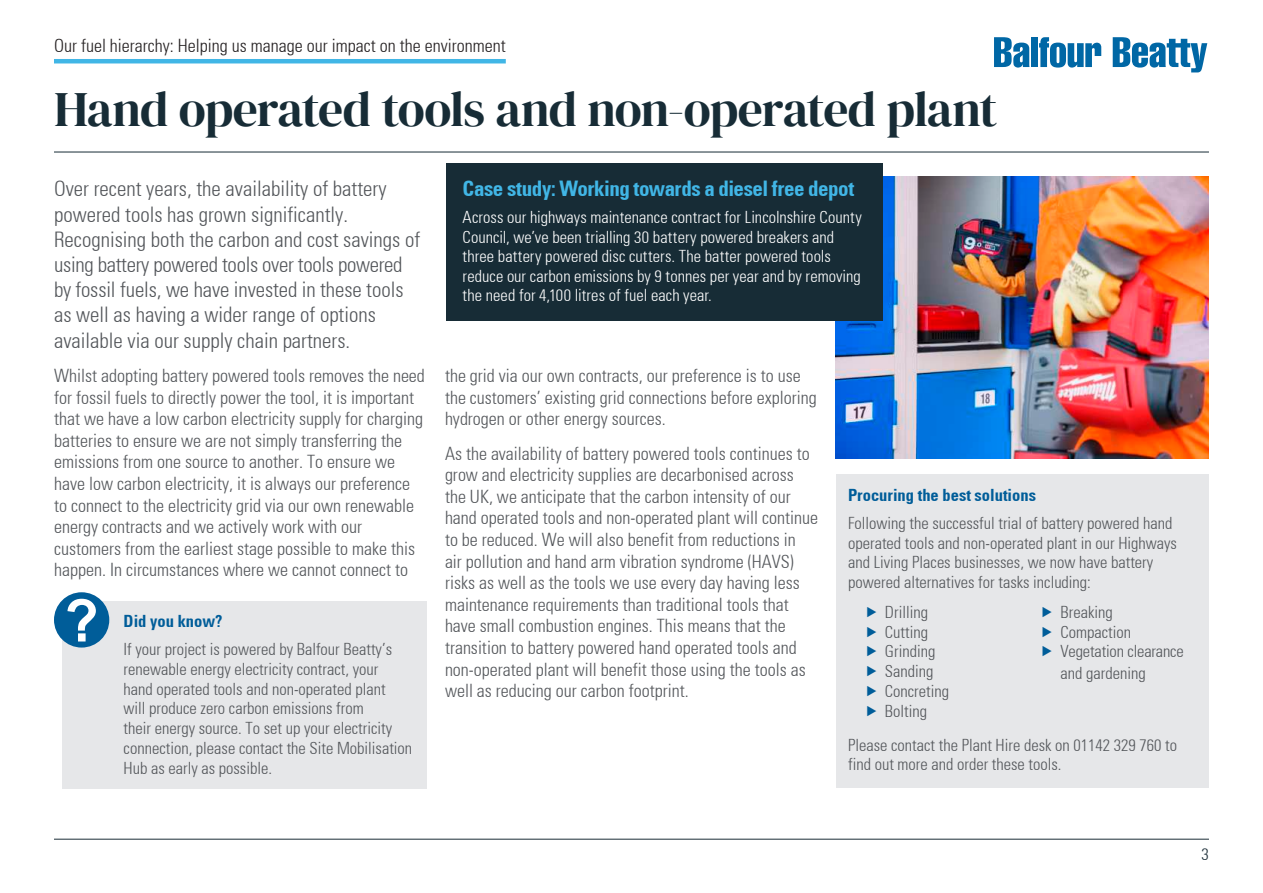
<style>
.page{position:relative;width:1263px;height:893px;background:#fff}
.page>*{position:absolute;margin:0;border:0;box-sizing:border-box;transform-origin:0 0}
.t1{font:49.5px "DM Serif Display";letter-spacing:-.025em;color:#172c36}
.t2{font:300 condensed 21px/25.2px "Univers";color:#53565a}
.t3{font:700 condensed 21px "Univers";letter-spacing:-.025em;color:#41b6e6}
.t4{font:300 condensed 18px/21.6px "Univers";color:#53565a}
.t5{font:300 condensed 18px "Univers";color:#231f20}
.t6{font:300 condensed 16.5px/19.8px "Univers";color:#53565a}
.t7{font:300 condensed 16.5px/19.5px "Univers";letter-spacing:.005em;color:#fff}
.t8{font:700 condensed 16.5px "Univers";color:#005d99}
.t9{font:300 condensed 16.5px "Univers";color:#1b2d37}
</style>
<div class="page">
<hr style="left:54px;top:839px;width:1155px;height:1px;background:#1b2d37">
<hr style="left:54px;top:59px;width:452px;height:4px;background:#41b6e6">
<svg style="left:994px;top:37px;width:35px;height:31px"></svg>
<div style="left:1031px;top:37px;width:6px;height:30px;background:#0067a5"></div>
<svg style="left:1039px;top:37px;width:62px;height:31px"></svg>
<svg style="left:1113px;top:37px;width:94px;height:35px"></svg>
<div style="left:836px;top:475px;width:373px;height:313px;background:#e6e7e9"></div>
<div style="left:63px;top:601px;width:364px;height:187px;background:#e6e7e9"></div>
<div style="left:54px;top:592px;width:55px;height:55px;background:#005d99;border-radius:50%"></div>
<svg style="left:67px;top:599px;width:29px;height:42px"></svg>
<img style="left:836px;top:177px;width:373px;height:281px">
<div style="left:447px;top:163px;width:436px;height:157px;background:#172c36"></div>
<hr style="left:54px;top:152px;width:1155px;height:1px;background:#172c36">
<p class="t5" style="left:54px;top:39px;width:453px">Our fuel hierarchy: Helping us manage our impact on the environment</p>
<h1 class="t1" style="left:54px;top:91px;width:945px">Hand operated tools and non-operated plant</h1>
<p class="t3" style="left:463px;top:181px;width:393px">Case study: Working towards a diesel free depot</p>
<p class="t7" style="left:463px;top:209px;width:401px">Across our highways maintenance contract for Lincolnshire County Council, we’ve been trialling 30 battery powered breakers and three battery powered disc cutters. The batter powered tools reduce our carbon emissions by 9 tonnes per year and by removing the need for 4,100 litres of fuel each year.</p>
<p class="t2" style="left:54px;top:178px;width:368px">Over recent years, the availability of battery powered tools has grown significantly.<br>Recognising both the carbon and cost savings of using battery powered tools over tools powered by fossil fuels, we have invested in these tools as well as having a wider range of options available via our supply chain partners.</p>
<p class="t4" style="left:54px;top:366px;width:372px">Whilst adopting battery powered tools removes the need for fossil fuels to directly power the tool, it is important that we have a low carbon electricity supply for charging batteries to ensure we are not simply transferring the emissions from one source to another. To ensure we have low carbon electricity, it is always our preference to connect to the electricity grid via our own renewable energy contracts and we actively work with our customers from the earliest stage possible to make this happen. In circumstances where we cannot connect to</p>
<p class="t4" style="left:445px;top:366px;width:373px">the grid via our own contracts, our preference is to use the customers’ existing grid connections before exploring hydrogen or other energy sources.</p>
<p class="t4" style="left:445px;top:444px;width:374px">As the availability of battery powered tools continues to grow and electricity supplies are decarbonised across the UK, we anticipate that the carbon intensity of our hand operated tools and non-operated plant will continue to be reduced. We will also benefit from reductions in<br>air pollution and hand arm vibration syndrome (HAVS) risks as well as the tools we use every day having less maintenance requirements than traditional tools that have small combustion engines. This means that the transition to battery powered hand operated tools and non-operated plant will benefit those using the tools as well as reducing our carbon footprint.</p>
<p class="t8" style="left:848px;top:488px;width:189px">Procuring the best solutions</p>
<p class="t6" style="left:848px;top:514px;width:330px">Following the successful trial of battery powered hand operated tools and non-operated plant in our Highways and Living Places businesses, we now have battery powered alternatives for tasks including:</p>
<p class="t6" style="left:885px;top:603px;width:66px">Drilling<br>Cutting<br>Grinding<br>Sanding<br>Concreting<br>Bolting</p>
<p class="t6" style="left:1060px;top:603px;width:125px">Breaking<br>Compaction<br>Vegetation clearance</p>
<p class="t8" style="left:124px;top:615px;width:100px">Did you know?</p>
<p class="t6" style="left:124px;top:641px;width:290px">If your project is powered by Balfour Beatty’s renewable energy electricity contract, your<br>hand operated tools and non-operated plant<br>will produce zero carbon emissions from<br>their energy source. To set up your electricity connection, please contact the Site Mobilisation Hub as early as possible.</p>
<p class="t6" style="left:1060px;top:665px;width:87px">and gardening</p>
<p class="t6" style="left:848px;top:736px;width:330px">Please contact the Plant Hire desk on 01142 329 760 to find out more and order these tools.</p>
<p class="t9" style="left:1202px;top:847px;width:9px">3</p>
</div>
